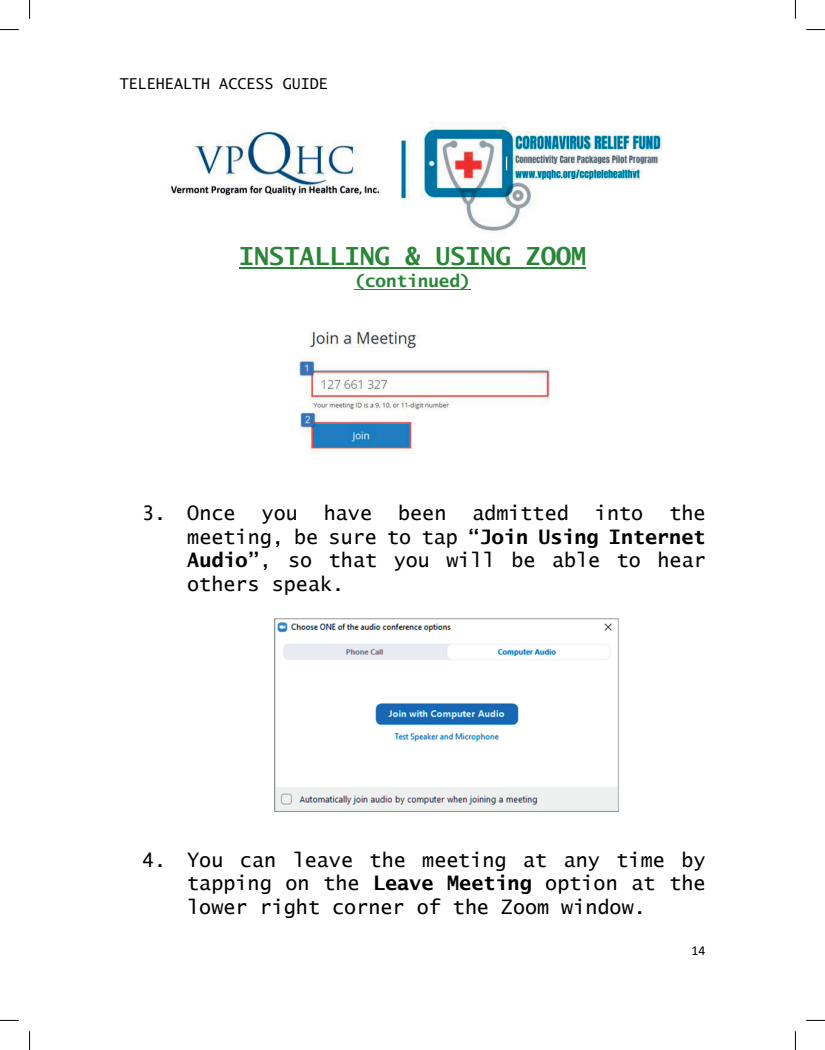
<style>
.page{position:relative;width:825px;height:1050px;background:#fff}
.page>*{position:absolute;margin:0;border:0;box-sizing:border-box;transform-origin:0 0}
.t1{font:700 25px "Lucida Sans Typewriter";color:#298637}
.t2{font:20px/23.5px "Lucida Sans Typewriter";color:#000002;text-align:justify}
.t3{font:700 17.5px "Lucida Sans Typewriter";color:#298637}
.t4{font:15px "Lucida Sans Typewriter";color:#000002}
.t5{font:13.75px "Calibri";color:#000002}
.s1{font-weight:700}
</style>
<div class="page">
<img style="left:169px;top:121px;width:493px;height:111px">
<hr style="left:239px;top:267px;width:346px;height:1px;background:#298637">
<hr style="left:354px;top:288px;width:116px;height:1px;background:#298637">
<img style="left:299px;top:329px;width:251px;height:125px">
<img style="left:274px;top:618px;width:344px;height:193px">
<svg style="left:0;top:29px;width:19px;height:1px"></svg>
<svg style="left:806px;top:29px;width:18px;height:1px"></svg>
<svg style="left:0;top:1019px;width:19px;height:1px"></svg>
<svg style="left:806px;top:1019px;width:18px;height:1px"></svg>
<svg style="left:29px;top:0;width:1px;height:19px"></svg>
<svg style="left:29px;top:1031px;width:1px;height:18px"></svg>
<svg style="left:794px;top:0;width:1px;height:19px"></svg>
<svg style="left:794px;top:1031px;width:1px;height:18px"></svg>
<p class="t4" style="left:120px;top:75px;width:210px">TELEHEALTH ACCESS GUIDE</p>
<p class="t1" style="left:239px;top:241px;width:348px">INSTALLING &amp; USING ZOOM</p>
<p class="t3" style="left:354px;top:270px;width:118px">(continued)</p>
<p class="t2" style="left:142px;top:501px;width:95px">3. Once</p>
<p class="t2" style="left:261px;top:501px;width:38px">you</p>
<p class="t2" style="left:323px;top:501px;width:50px">have</p>
<p class="t2" style="left:398px;top:501px;width:50px">been</p>
<p class="t2" style="left:472px;top:501px;width:98px">admitted</p>
<p class="t2" style="left:594px;top:501px;width:50px">into</p>
<p class="t2" style="left:187px;top:501px;width:520px;text-indent:482px">the meeting, be sure to tap <span class="s1">“Join Using Internet Audio”</span>, so that you will be able to hear others speak.</p>
<p class="t2" style="left:187px;top:847px;width:519px;text-indent:-45px">4. You can leave the meeting at any time by tapping on the <span class="s1">Leave Meeting</span> option at the lower right corner of the Zoom window.</p>
<p class="t5" style="left:691px;top:940px;width:15px">14</p>
</div>
